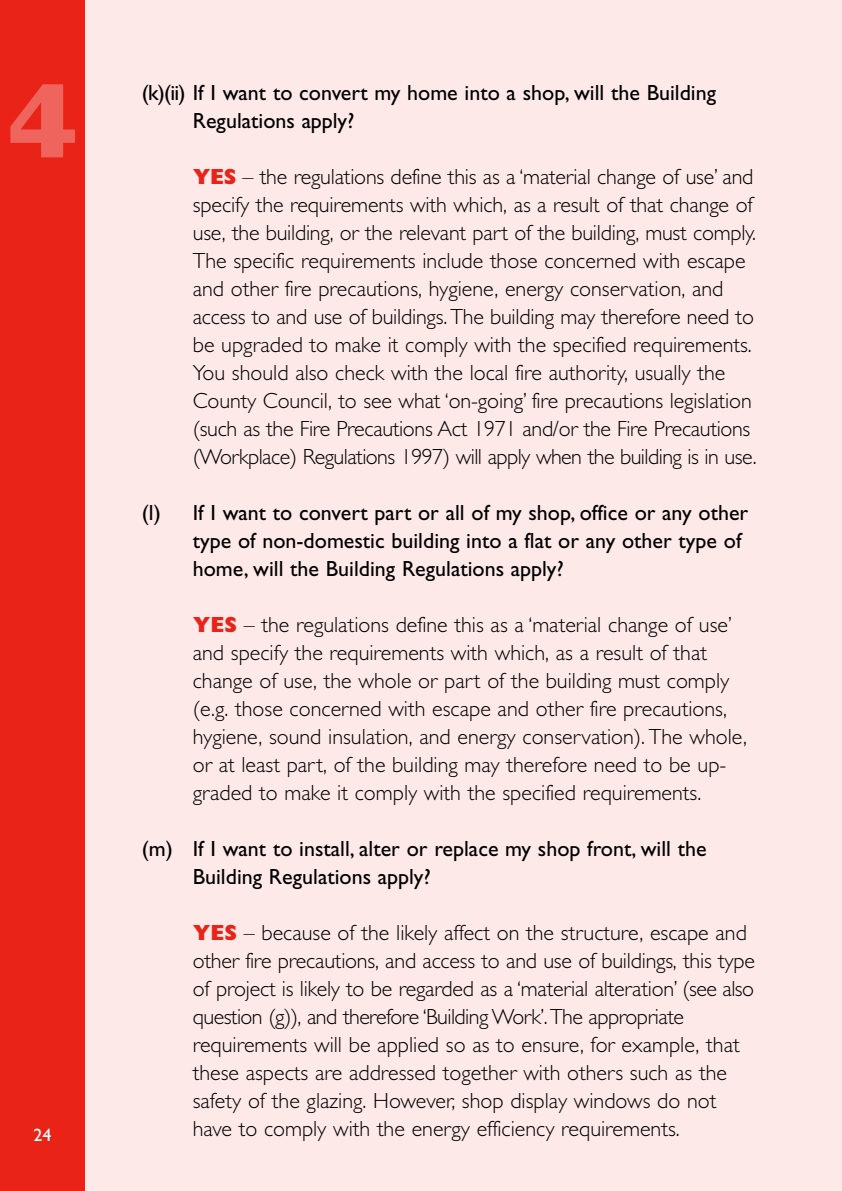
<style>
.page{position:relative;width:842px;height:1191px;background:#fde9e8}
.page>*{position:absolute;margin:0;border:0;box-sizing:border-box;transform-origin:0 0}
.t1{font:800 106px "Gill Sans";color:#ef655d}
.t2{font:300 22px/28px "Gill Sans";color:#000}
.t3{font:22px/28px "Gill Sans";color:#000}
.t4{font:18px "Gill Sans";color:#fff}
.s1{font-weight:800;color:#e92317}
</style>
<div class="page">
<div style="left:0;top:0;width:85px;height:1191px;background:#e92317"></div>
<h1 class="t1" style="left:7px;top:81px;width:73px">4</h1>
<p class="t3" style="left:193px;top:81px;width:525px;text-indent:-51px">(k)(ii) If I want to convert my home into a shop, will the Building<br>Regulations apply?</p>
<p class="t2" style="left:193px;top:165px;width:565px"><span class="s1">YES</span> – the regulations define this as a ‘material change of use’ and specify the requirements with which, as a result of that change of use, the building, or the relevant part of the building, must comply.<br>The specific requirements include those concerned with escape and other fire precautions, hygiene, energy conservation, and access to and use of buildings. The building may therefore need to be upgraded to make it comply with the specified requirements.<br>You should also check with the local fire authority, usually the County Council, to see what ‘on-going’ fire precautions legislation (such as the Fire Precautions Act 1971 and/or the Fire Precautions (Workplace) Regulations 1997) will apply when the building is in use.</p>
<p class="t3" style="left:193px;top:501px;width:557px;text-indent:-51px">(l) If I want to convert part or all of my shop, office or any other type of non-domestic building into a flat or any other type of home, will the Building Regulations apply?</p>
<p class="t2" style="left:193px;top:613px;width:556px"><span class="s1">YES</span> – the regulations define this as a ‘material change of use’ and specify the requirements with which, as a result of that change of use, the whole or part of the building must comply (e.g. those concerned with escape and other fire precautions, hygiene, sound insulation, and energy conservation). The whole, or at least part, of the building may therefore need to be up&shy;graded to make it comply with the specified requirements.</p>
<p class="t3" style="left:193px;top:837px;width:515px;text-indent:-51px">(m) If I want to install, alter or replace my shop front, will the<br>Building Regulations apply?</p>
<p class="t2" style="left:193px;top:921px;width:564px"><span class="s1">YES</span> – because of the likely affect on the structure, escape and other fire precautions, and access to and use of buildings, this type of project is likely to be regarded as a ‘material alteration’ (see also question (g)), and therefore ‘Building Work’.The appropriate requirements will be applied so as to ensure, for example, that these aspects are addressed together with others such as the safety of the glazing. However, shop display windows do not have to comply with the energy efficiency requirements.</p>
<p class="t4" style="left:34px;top:1128px;width:19px">24</p>
</div>
